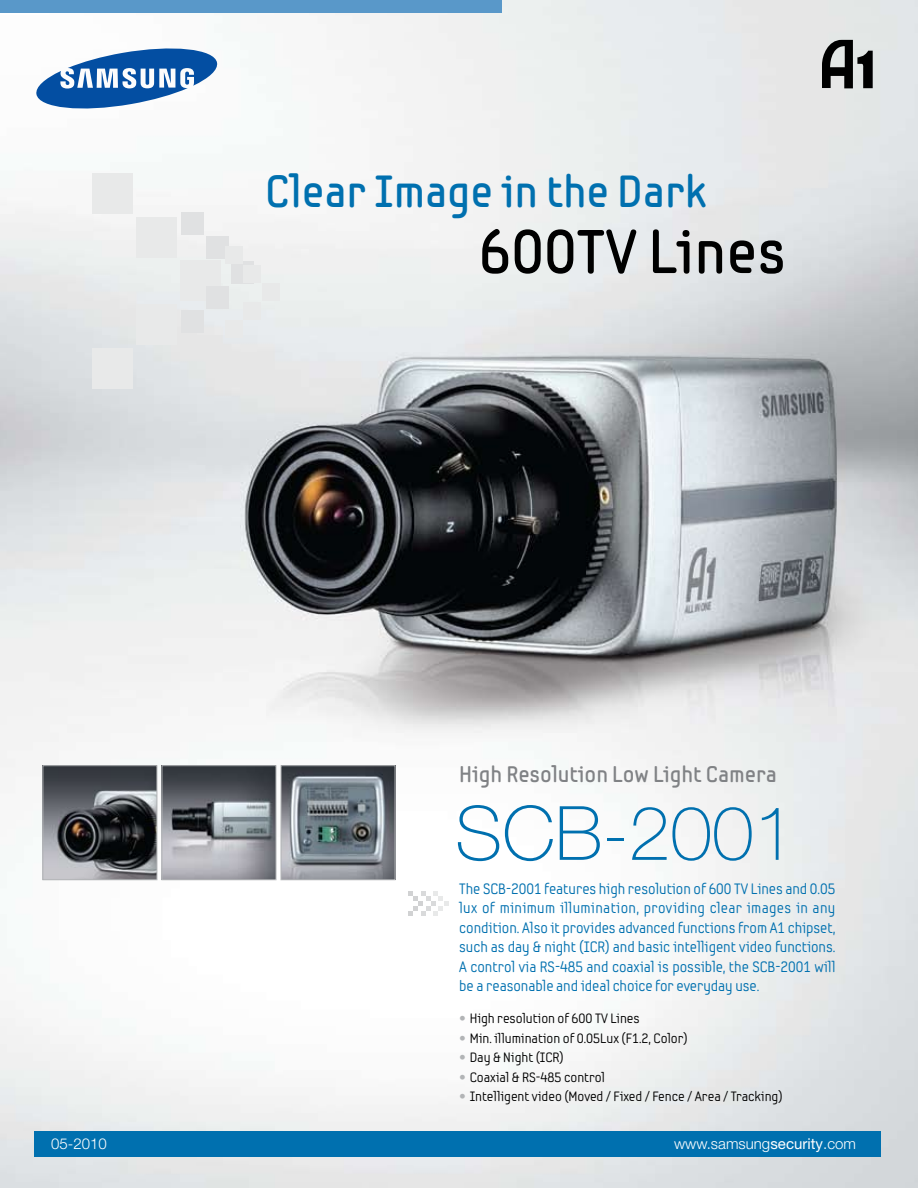
<style>
.page{position:relative;width:918px;height:1188px;background:#fff}
.page>*{position:absolute;margin:0;border:0;box-sizing:border-box;transform-origin:0 0}
.t1{font:100 75px "Helvetica Neue";color:#0070af}
.t2{font:700 61.5px "Samsung Imagination";color:#000}
.t3{font:700 45px "Samsung Imagination";color:#0070af}
.t4{font:700 22.5px "Samsung Imagination";color:#808285}
.t5{font:15px/19.5px "Samsung Imagination";color:#0070af;text-align:justify}
.t6{font:300 15px "Helvetica Neue";color:#fff}
.t7{font:13.5px "Samsung Imagination";color:#000}
.s1{font-family:"Helvetica Neue";font-weight:300;color:#b2b4b6}
.s2{font-weight:400}
</style>
<div class="page">
<img style="left:0;top:0;width:918px;height:1188px">
<svg style="left:408px;top:891px;width:40px;height:25px"></svg>
<div style="left:93px;top:173px;width:40px;height:41px;background:#e8e9e9"></div>
<div style="left:136px;top:217px;width:41px;height:40px;background:#e8e9e9"></div>
<div style="left:180px;top:261px;width:41px;height:40px;background:#e8e9e9"></div>
<div style="left:136px;top:304px;width:41px;height:41px;background:#e8e9e9"></div>
<div style="left:93px;top:348px;width:40px;height:41px;background:#e8e9e9"></div>
<div style="left:181px;top:212px;width:23px;height:23px;background:#e0e1e2"></div>
<div style="left:206px;top:236px;width:23px;height:23px;background:#e0e1e2"></div>
<div style="left:231px;top:261px;width:23px;height:23px;background:#e0e1e2"></div>
<div style="left:206px;top:286px;width:23px;height:23px;background:#e0e1e2"></div>
<div style="left:181px;top:310px;width:23px;height:23px;background:#e0e1e2"></div>
<div style="left:225px;top:247px;width:17px;height:17px;background:#e8e9e9"></div>
<div style="left:244px;top:265px;width:17px;height:17px;background:#e8e9e9"></div>
<div style="left:262px;top:284px;width:17px;height:17px;background:#e8e9e9"></div>
<div style="left:244px;top:302px;width:17px;height:17px;background:#e8e9e9"></div>
<div style="left:225px;top:321px;width:17px;height:17px;background:#e8e9e9"></div>
<div style="left:34px;top:1131px;width:846px;height:26px;background:#0070af"></div>
<div style="left:0;top:0;width:502px;height:13px;background:#5998c9"></div>
<img style="left:45px;top:767px;width:110px;height:111px">
<div style="left:43px;top:765px;width:114px;height:115px;border:1px solid #b2b4b6"></div>
<img style="left:164px;top:767px;width:110px;height:111px">
<div style="left:162px;top:765px;width:114px;height:115px;border:1px solid #b2b4b6"></div>
<img style="left:283px;top:767px;width:110px;height:111px">
<div style="left:281px;top:765px;width:114px;height:115px;border:1px solid #b2b4b6"></div>
<svg style="left:35px;top:44px;width:183px;height:69px"></svg>
<svg style="left:822px;top:40px;width:51px;height:48px;background:#666767"></svg>
<h3 class="t3" style="left:265px;top:163px;width:443px">Clear Image in the Dark</h3>
<h2 class="t2" style="left:479px;top:214px;width:309px">600TV Lines</h2>
<h3 class="t4" style="left:459px;top:760px;width:319px">High Resolution Low Light Camera</h3>
<h1 class="t1" style="left:455px;top:790px;width:342px">SCB-2001</h1>
<p class="t5" style="left:459px;top:879px;width:378px">The SCB-2001 features high resolution of 600 TV Lines and 0.05 lux of minimum illumination, providing clear images in any condition. Also it provides advanced functions from A1 chipset, such as day &amp; night (ICR) and basic intelligent video functions.<br>A control via RS-485 and coaxial is possible, the SCB-2001 will be a reasonable and ideal choice for everyday use.</p>
<p class="t7" style="left:459px;top:1010px;width:182px"><span class="s1">•</span> High resolution of 600 TV Lines</p>
<p class="t7" style="left:459px;top:1030px;width:230px"><span class="s1">•</span> Min. illumination of 0.05Lux (F1.2, Color)</p>
<p class="t7" style="left:459px;top:1049px;width:106px"><span class="s1">•</span> Day &amp; Night (ICR)</p>
<p class="t7" style="left:459px;top:1069px;width:147px"><span class="s1">•</span> Coaxial &amp; RS-485 control</p>
<p class="t7" style="left:459px;top:1088px;width:325px"><span class="s1">•</span> Intelligent video (Moved / Fixed / Fence / Area / Tracking)</p>
<p class="t6" style="left:51px;top:1134px;width:57px">05-2010</p>
<p class="t6" style="left:674px;top:1134px;width:183px">www.samsung<span class="s2">security</span>.com</p>
</div>
